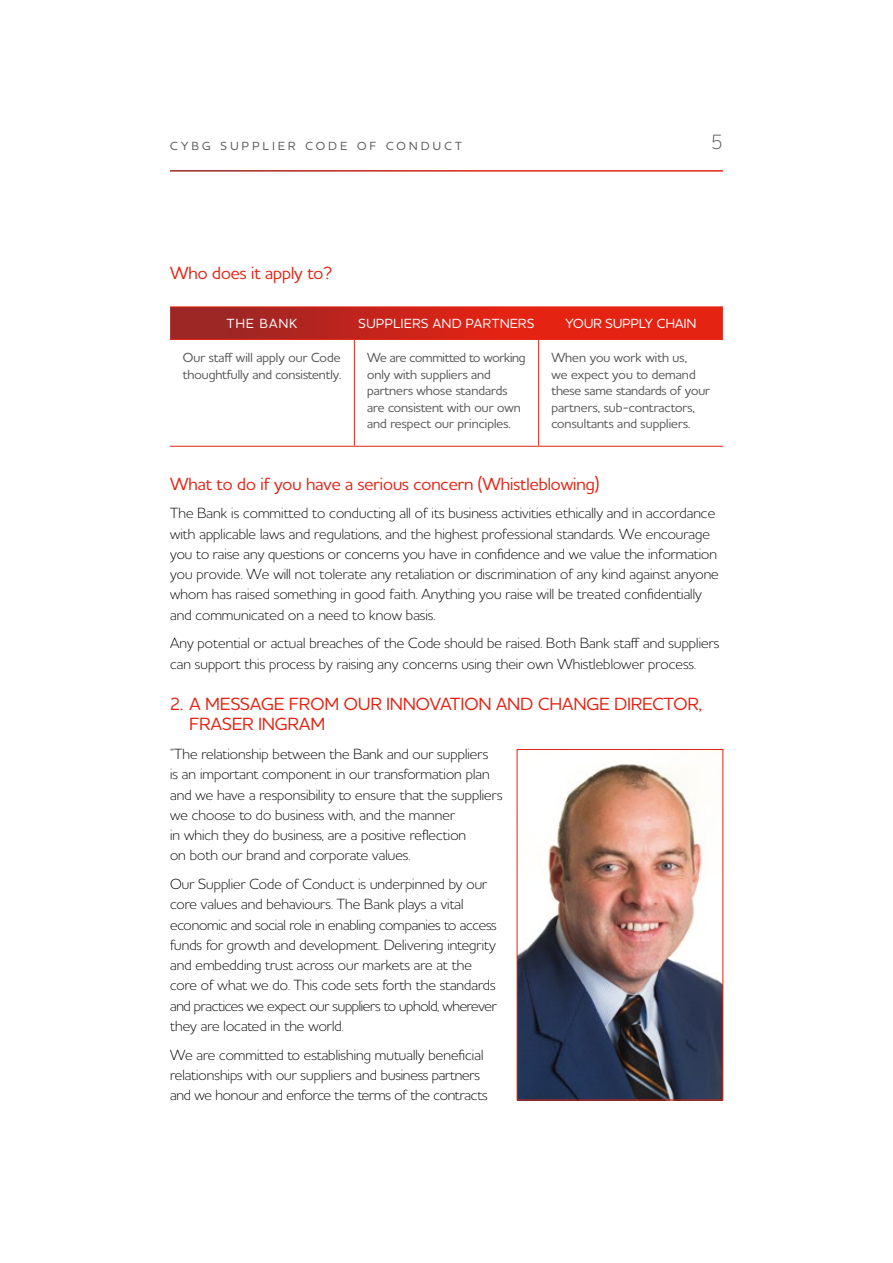
<style>
.page{position:relative;width:893px;height:1263px;background:#fff}
.page>*{position:absolute;margin:0;border:0;box-sizing:border-box;transform-origin:0 0}
.t1{font:300 21px "CYB Houschka Alt Pro";color:#575756}
.t2{font:500 18px/20.2px "CYB Houschka Alt Pro";color:#e42313}
.t3{font:300 15px/20.2px "CYB Houschka Alt Pro";letter-spacing:.005em;color:#000}
.t4{font:500 13.5px/16.5px "CYB Houschka Alt Pro";letter-spacing:.005em;color:#575756}
.t5{font:500 13.5px "CYB Houschka Alt Pro";letter-spacing:.045em;color:#fff}
.t6{font:500 13.5px "CYB Houschka Alt Pro";letter-spacing:.02em;color:#fff}
.t7{font:500 12px "CYB Houschka Alt Pro";letter-spacing:.28em;color:#575756}
</style>
<div class="page">
<svg style="left:170px;top:308px;width:553px;height:31px;background:#cb2419"></svg>
<hr style="left:354px;top:340px;width:1px;height:106px;background:#e42313">
<hr style="left:538px;top:340px;width:1px;height:106px;background:#e42313">
<hr style="left:170px;top:446px;width:184px;height:1px;background:#e42313">
<hr style="left:354px;top:446px;width:185px;height:1px;background:#e42313">
<hr style="left:539px;top:446px;width:184px;height:1px;background:#e42313">
<hr style="left:170px;top:307px;width:184px;height:1px;background:#e42313">
<hr style="left:354px;top:307px;width:185px;height:1px;background:#e42313">
<hr style="left:539px;top:307px;width:184px;height:1px;background:#e42313">
<hr style="left:170px;top:339px;width:184px;height:1px;background:#e42313">
<hr style="left:354px;top:339px;width:185px;height:1px;background:#e42313">
<hr style="left:539px;top:339px;width:184px;height:1px;background:#e42313">
<img style="left:519px;top:764px;width:202px;height:334px">
<p class="t7" style="left:170px;top:138px;width:293px">CYBG SUPPLIER CODE OF CONDUCT</p>
<h1 class="t1" style="left:711px;top:128px;width:13px">5</h1>
<p class="t2" style="left:170px;top:263px;width:163px">Who does it apply to?</p>
<p class="t5" style="left:227px;top:315px;width:72px">THE BANK</p>
<p class="t5" style="left:359px;top:315px;width:177px">SUPPLIERS AND PARTNERS</p>
<p class="t6" style="left:565px;top:315px;width:132px">YOUR SUPPLY CHAIN</p>
<p class="t4" style="left:183px;top:349px;width:160px">Our staff will apply our Code thoughtfully and consistently.</p>
<p class="t4" style="left:367px;top:349px;width:160px">We are committed to working only with suppliers and partners whose standards are consistent with our own and respect our principles.</p>
<p class="t4" style="left:551px;top:349px;width:160px">When you work with us,<br>we expect you to demand these same standards of your partners, sub-contractors, consultants and suppliers.</p>
<p class="t2" style="left:170px;top:473px;width:431px">What to do if you have a serious concern (Whistleblowing)</p>
<p class="t3" style="left:170px;top:503px;width:550px">The Bank is committed to conducting all of its business activities ethically and in accordance with applicable laws and regulations, and the highest professional standards. We encourage you to raise any questions or concerns you have in confidence and we value the information you provide. We will not tolerate any retaliation or discrimination of any kind against anyone whom has raised something in good faith. Anything you raise will be treated confidentially and communicated on a need to know basis.</p>
<p class="t3" style="left:170px;top:633px;width:551px">Any potential or actual breaches of the Code should be raised. Both Bank staff and suppliers can support this process by raising any concerns using their own Whistleblower process.</p>
<p class="t2" style="left:190px;top:693px;width:514px;text-indent:-19px">2. A MESSAGE FROM OUR INNOVATION AND CHANGE DIRECTOR,<br>FRASER INGRAM</p>
<p class="t3" style="left:170px;top:743px;width:334px">“The relationship between the Bank and our suppliers<br>is an important component in our transformation plan and we have a responsibility to ensure that the suppliers we choose to do business with, and the manner<br>in which they do business, are a positive reflection<br>on both our brand and corporate values.</p>
<p class="t3" style="left:170px;top:873px;width:328px">Our Supplier Code of Conduct is underpinned by our core values and behaviours. The Bank plays a vital economic and social role in enabling companies to access funds for growth and development. Delivering integrity and embedding trust across our markets are at the core of what we do. This code sets forth the standards and practices we expect our suppliers to uphold, wherever they are located in the world.</p>
<p class="t3" style="left:170px;top:1044px;width:319px">We are committed to establishing mutually beneficial relationships with our suppliers and business partners and we honour and enforce the terms of the contracts</p>
</div>
